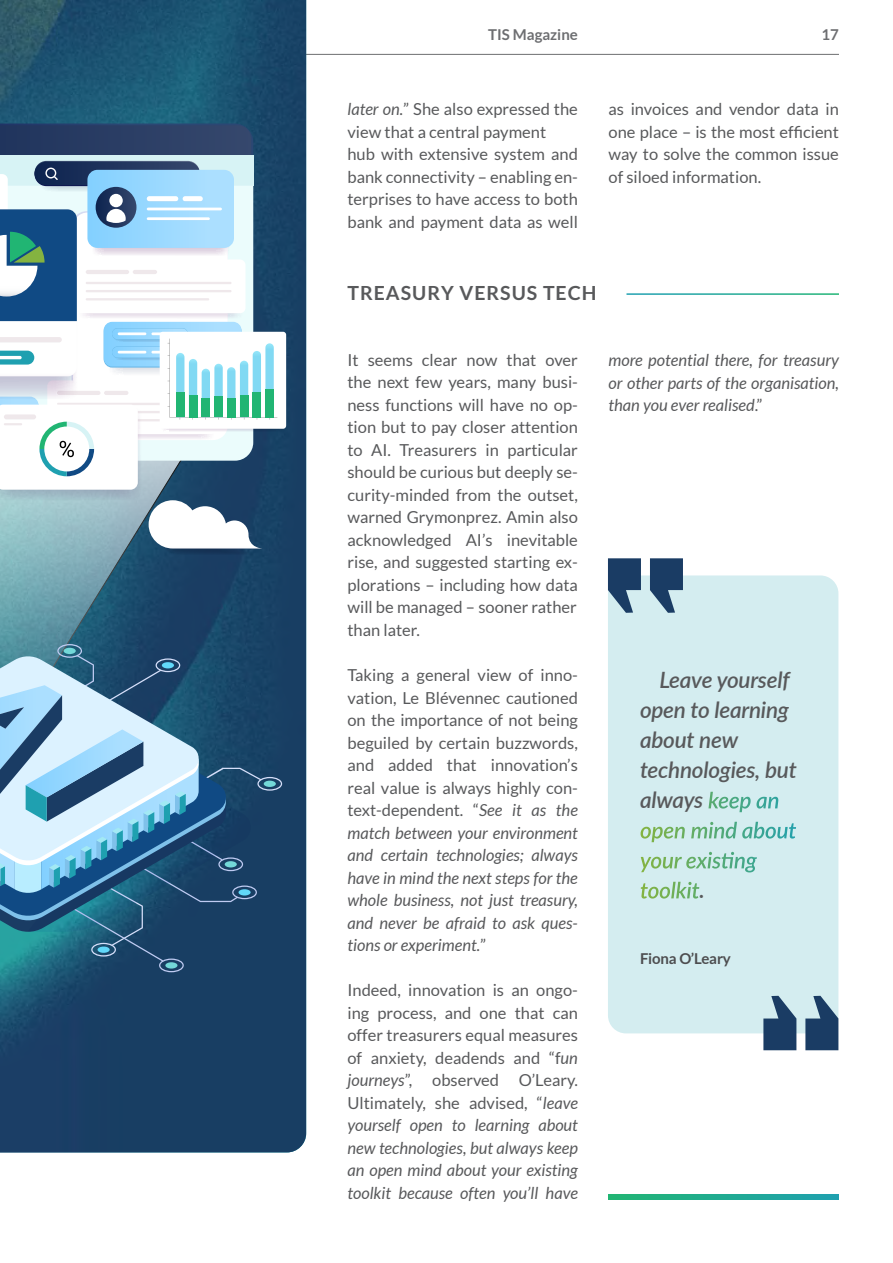
<style>
.page{position:relative;width:893px;height:1263px;background:#fff}
.page>*{position:absolute;margin:0;border:0;box-sizing:border-box;transform-origin:0 0}
.t1{font:italic 600 22.5px/30px "Lato";letter-spacing:-.01em;color:#58595b}
.t2{font:700 19.5px "Lato";letter-spacing:.05em;color:#58595b}
.t3{font:16.5px/22.5px "Lato";color:#58595b;text-align:justify}
.t4{font:italic 16.5px/22.5px "Lato";color:#58595b;text-align:justify}
.t5{font:700 15px "Lato";color:#6d6e71}
.t6{font:700 15px "Lato";letter-spacing:-.01em;color:#4d4d4f}
.s1{font-style:italic}
.s2{font-style:normal}
.s3{color:#fff}
</style>
<div class="page">
<hr style="left:86px;top:54px;width:753px;height:1px;background:#6d6e71">
<img style="left:0;top:0;width:306px;height:1152px">
<svg style="left:608px;top:1194px;width:231px;height:5px"></svg>
<svg style="left:0;top:555px;width:246px;height:89px;background:#3b6a83"></svg>
<svg style="left:0;top:124px;width:253px;height:32px;background:#2f4369"></svg>
<div style="left:0;top:156px;width:253px;height:30px;background:#d7f3f5"></div>
<svg style="left:35px;top:161px;width:165px;height:24px"></svg>
<div style="left:35px;top:162px;width:165px;height:23px;background:linear-gradient(to right,#0b224e,#394a6f);border-radius:12px"></div>
<svg style="left:0;top:168px;width:284px;height:387px"></svg>
<div style="left:176px;top:393px;width:8px;height:24px;background:#21b573"></div>
<div style="left:189px;top:395px;width:8px;height:22px;background:#21b573"></div>
<div style="left:202px;top:399px;width:8px;height:18px;background:#21b573"></div>
<div style="left:214px;top:397px;width:9px;height:20px;background:#21b573"></div>
<div style="left:227px;top:398px;width:8px;height:19px;background:#21b573"></div>
<div style="left:240px;top:396px;width:8px;height:21px;background:#21b573"></div>
<div style="left:253px;top:392px;width:8px;height:25px;background:#21b573"></div>
<div style="left:265px;top:389px;width:9px;height:28px;background:#21b573"></div>
<svg style="left:0;top:644px;width:282px;height:328px;background:#4e7c9b"></svg>
<div style="left:608px;top:575px;width:230px;height:458px;background:#d4edf0;border-radius:18px"></div>
<svg style="left:608px;top:558px;width:33px;height:55px"></svg>
<svg style="left:650px;top:558px;width:33px;height:55px"></svg>
<svg style="left:805px;top:996px;width:33px;height:54px"></svg>
<svg style="left:763px;top:996px;width:33px;height:54px"></svg>
<p class="t5" style="left:488px;top:26px;width:91px">TIS Magazine</p>
<p class="t5" style="left:822px;top:26px;width:19px">17</p>
<p class="t3" style="left:347px;top:98px;width:232px;text-align:left"><span class="s1">later on.</span>” She also expressed the view that a central payment<br>hub with extensive system and bank connectivity – enabling en&shy;terprises to have access to both bank and payment data as well</p>
<p class="t3" style="left:608px;top:98px;width:232px">as invoices and vendor data in one place – is the most efficient way to solve the common issue of siloed information.</p>
<p class="t2" style="left:347px;top:282px;width:251px">TREASURY VERSUS TECH</p>
<p class="t3" style="left:347px;top:349px;width:232px">It seems clear now that over the next few years, many busi&shy;ness functions will have no op&shy;tion but to pay closer attention to AI. Treasurers in particular should be curious but deeply se&shy;curity-minded from the outset, warned Grymonprez. Amin also acknowledged AI’s inevitable rise, and suggested starting ex&shy;plorations – including how data will be managed – sooner rather than later.</p>
<p class="t3" style="left:347px;top:664px;width:232px">Taking a general view of inno&shy;vation, Le Blévennec cautioned on the importance of not being beguiled by certain buzzwords, and added that innovation’s real value is always highly con&shy;text-dependent. “<span class="s1">See it as the match between your environment and certain technologies; always have in mind the next steps for the whole business, not just treasury, and never be afraid to ask ques&shy;tions or experiment.</span>”</p>
<p class="t3" style="left:347px;top:979px;width:232px">Indeed, innovation is an ongo&shy;ing process, and one that can offer treasurers equal measures of anxiety, deadends and “f<span class="s1">un journeys</span>”, observed O’Leary.<br>Ultimately, she advised, “<span class="s1">leave yourself open to learning about new technologies, but always keep an open mind about your existing toolkit because often you’ll have</span></p>
<p class="t4" style="left:608px;top:349px;width:232px">more potential there, for treasury or other parts of the organisation, than you ever realised<span class="s2">.”</span></p>
<h1 class="t1" style="left:640px;top:664px;width:158px;text-indent:19px">Leave yourself open to learning about new technologies, but always <span class="s3">keep an open mind about your existing toolkit</span>.</h1>
<p class="t6" style="left:640px;top:950px;width:92px">Fiona O’Leary</p>
</div>
